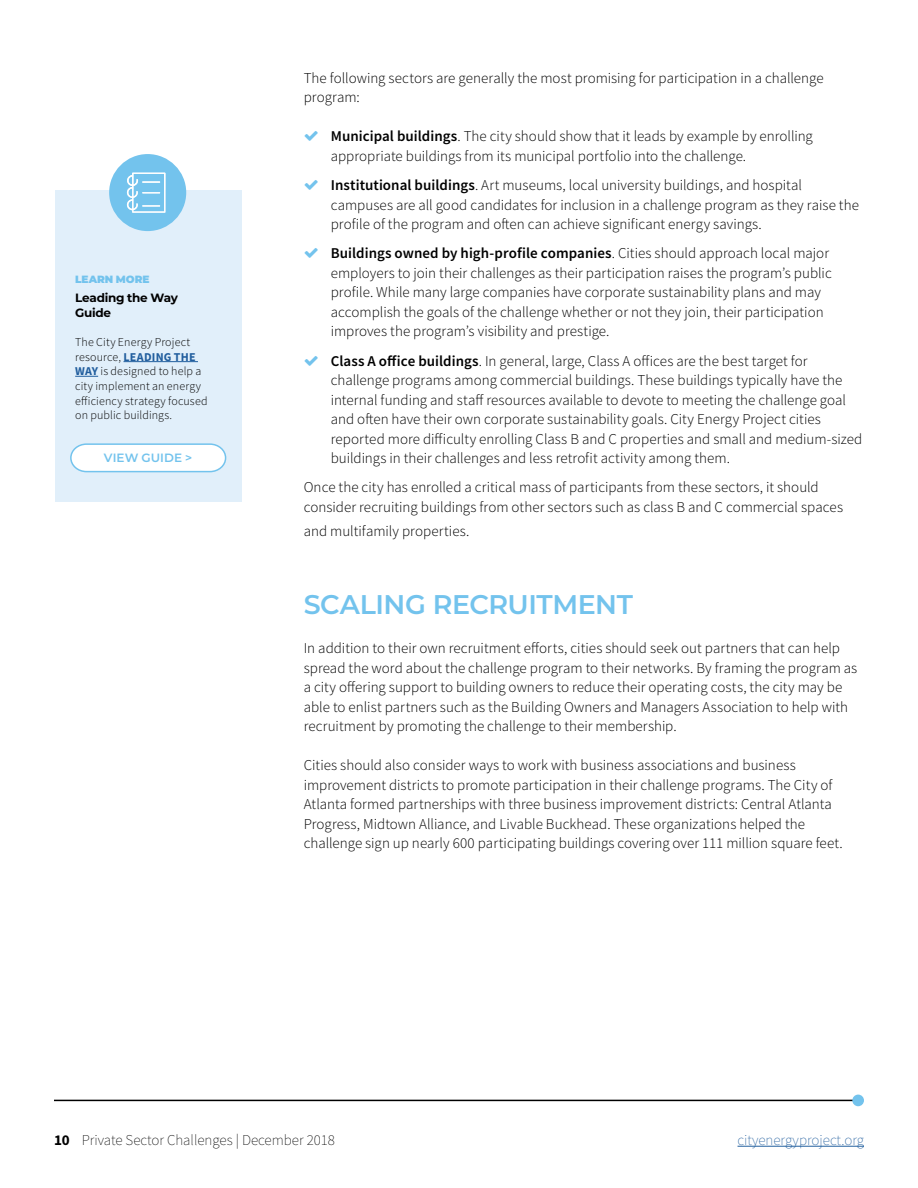
<style>
.page{position:relative;width:918px;height:1188px;background:#fff}
.page>*{position:absolute;margin:0;border:0;box-sizing:border-box;transform-origin:0 0}
.report-sub-a-blue{font:600 27px "Montserrat";letter-spacing:-.015em;color:#73c3ed}
.report-body{font:300 15px/19.5px "Source Sans Pro";color:#000}
.Body{font:300 15px/19.5px "Source Sans Pro";color:#000}
.t1{font:200 15px "Source Sans Pro";color:#000}
.t2{font:200 15px "Source Sans Pro";color:#215e9e}
.report-ce-body{font:300 12px/14.7px "Source Sans Pro";letter-spacing:.015em;color:#000}
.report-ce-sub-a{font:700 12px/14.7px "Montserrat";letter-spacing:-.02em;color:#000}
.Callout_Main{font:600 12px "Montserrat";letter-spacing:.005em;color:#73c3ed}
.report-ce-head-blue{font:900 10.5px "Montserrat";color:#73c3ed}
.s1{font-weight:700;color:#215e9e}
.s2{font-weight:600}
.s3{font-weight:700}
</style>
<div class="page">
<hr style="left:54px;top:1100px;width:805px;height:1px;background:#000">
<div style="left:852px;top:1095px;width:12px;height:11px;background:#73c3ed;border-radius:50%"></div>
<hr style="left:738px;top:1146px;width:126px;height:1px;background:#215e9e">
<div style="left:56px;top:190px;width:186px;height:312px;background:#e1effa"></div>
<hr style="left:124px;top:361px;width:74px;height:1px;background:#215e9e">
<svg style="left:75px;top:376px;width:23px;height:1px"></svg>
<svg style="left:109px;top:154px;width:77px;height:77px"></svg>
<svg style="left:70px;top:443px;width:157px;height:30px;background:#edf7fc"></svg>
<p class="report-ce-head-blue" style="left:75px;top:271px;width:76px">LEARN MORE</p>
<p class="report-ce-sub-a" style="left:75px;top:290px;width:104px">Leading the Way<br>Guide</p>
<p class="report-ce-body" style="left:75px;top:335px;width:134px">The City Energy Project resource, <span class="s1">LEADING THE<br>WAY</span> is designed to help a city implement an energy efficiency strategy focused on public buildings.</p>
<p class="Callout_Main" style="left:104px;top:449px;width:90px">VIEW GUIDE &gt;</p>
<p class="report-body" style="left:304px;top:68px;width:521px">The following sectors are generally the most promising for participation in a challenge program:</p>
<p class="report-body" style="left:331px;top:127px;width:484px"><span class="s2">Municipal buildings</span>. The city should show that it leads by example by enrolling appropriate buildings from its municipal portfolio into the challenge.</p>
<p class="report-body" style="left:331px;top:175px;width:530px"><span class="s2">Institutional buildings</span>. Art museums, local university buildings, and hospital campuses are all good candidates for inclusion in a challenge program as they raise the profile of the program and often can achieve significant energy savings.</p>
<p class="report-body" style="left:331px;top:244px;width:503px"><span class="s2">Buildings owned by high-profile companies</span>. Cities should approach local major employers to join their challenges as their participation raises the program’s public profile. While many large companies have corporate sustainability plans and may accomplish the goals of the challenge whether or not they join, their participation improves the program’s visibility and prestige.</p>
<p class="report-body" style="left:331px;top:351px;width:533px"><span class="s2">Class A office buildings</span>. In general, large, Class A offices are the best target for challenge programs among commercial buildings. These buildings typically have the internal funding and staff resources available to devote to meeting the challenge goal and often have their own corporate sustainability goals. City Energy Project cities reported more difficulty enrolling Class B and C properties and small and medium-sized buildings in their challenges and less retrofit activity among them.</p>
<p class="Body" style="left:304px;top:478px;width:541px">Once the city has enrolled a critical mass of participants from these sectors, it should consider recruiting buildings from other sectors such as class B and C commercial spaces</p>
<p class="Body" style="left:304px;top:522px;width:167px">and multifamily properties.</p>
<p class="report-sub-a-blue" style="left:304px;top:586px;width:331px">SCALING RECRUITMENT</p>
<p class="report-body" style="left:304px;top:639px;width:555px">In addition to their own recruitment efforts, cities should seek out partners that can help spread the word about the challenge program to their networks. By framing the program as a city offering support to building owners to reduce their operating costs, the city may be able to enlist partners such as the Building Owners and Managers Association to help with recruitment by promoting the challenge to their membership.</p>
<p class="report-body" style="left:304px;top:756px;width:540px">Cities should also consider ways to work with business associations and business improvement districts to promote participation in their challenge programs. The City of Atlanta formed partnerships with three business improvement districts: Central Atlanta Progress, Midtown Alliance, and Livable Buckhead. These organizations helped the challenge sign up nearly 600 participating buildings covering over 111 million square feet.</p>
<p class="t1" style="left:54px;top:1131px;width:283px"><span class="s3">10</span> Private Sector Challenges | December 2018</p>
<p class="t2" style="left:738px;top:1131px;width:128px">cityenergyproject.org</p>
</div>
